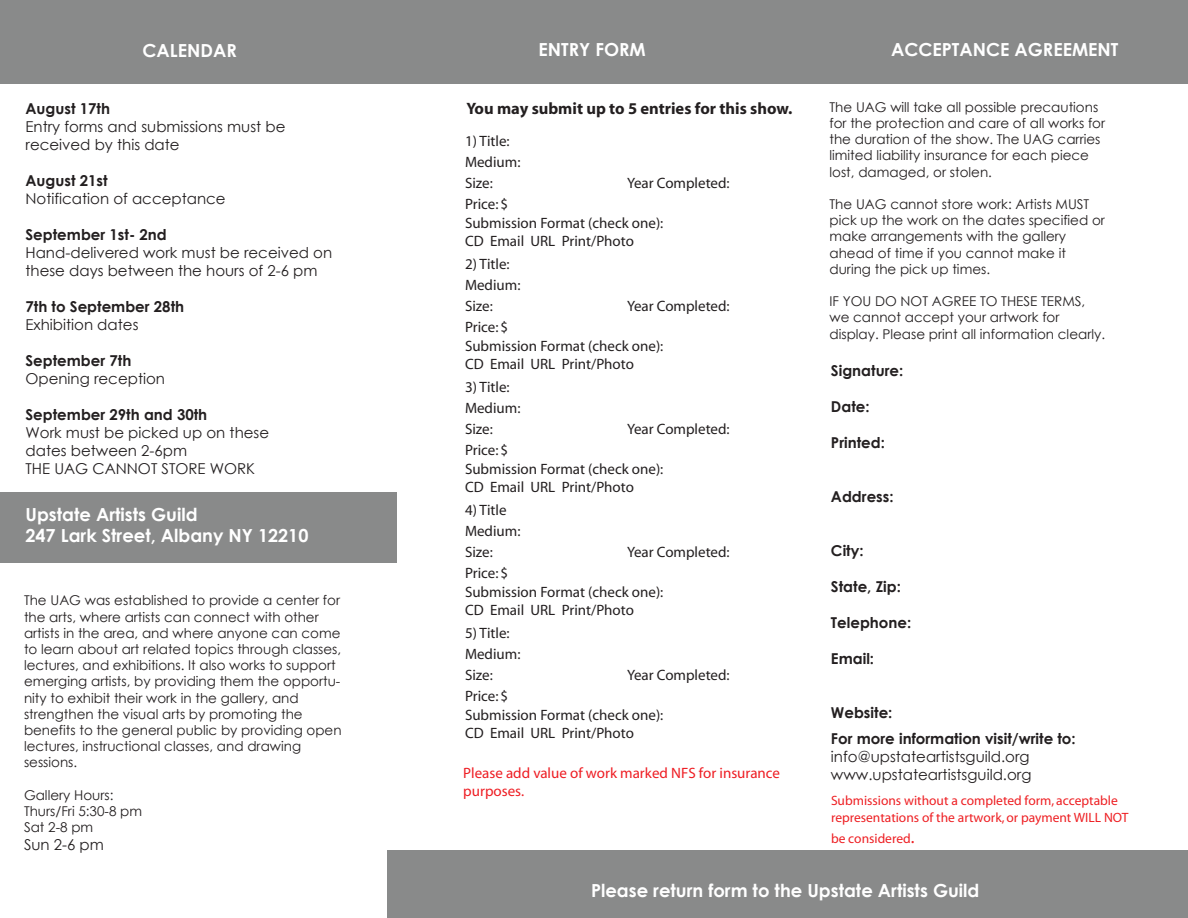
<style>
.page{position:relative;width:1188px;height:918px;background:#fff}
.page>*{position:absolute;margin:0;border:0;box-sizing:border-box;transform-origin:0 0}
.t1{font:700 18px/21.6px "Century Gothic";color:#fff}
.t2{font:700 16.5px "Myriad";color:#231f20}
.t3{font:15px/21px "Myriad";color:#231f20}
.t4{font:15px/18px "Century Gothic";color:#231f20}
.t5{font:700 15px "Century Gothic";color:#231f20}
.t6{font:15px/18px "Myriad";color:#ee1d23}
.t7{font:13.5px/16.2px "Century Gothic";color:#231f20}
.t8{font:13.5px/16.2px "Myriad";color:#ee1f23}
.s1{font-weight:700}
.s2{font-size:18px}
</style>
<div class="page">
<div style="left:0;top:0;width:1188px;height:83px;background:#898a8a"></div>
<div style="left:388px;top:850px;width:800px;height:68px;background:#898a8a"></div>
<div style="left:0;top:492px;width:397px;height:71px;background:#898a8a"></div>
<p class="t5" style="left:25px;top:97px;width:86px">August 17th</p>
<p class="t1" style="left:142px;top:39px;width:96px">CALENDAR</p>
<p class="t4" style="left:25px;top:117px;width:261px">Entry forms and submissions must be received by this date</p>
<p class="t4" style="left:25px;top:189px;width:202px">Notification of acceptance</p>
<p class="t4" style="left:25px;top:243px;width:308px">Hand-delivered work must be received on these days between the hours of 2-6 pm</p>
<p class="t4" style="left:25px;top:315px;width:115px">Exhibition dates</p>
<p class="t5" style="left:25px;top:169px;width:84px">August 21st</p>
<p class="t5" style="left:26px;top:223px;width:143px">September 1st- 2nd</p>
<p class="t5" style="left:25px;top:295px;width:160px">7th to September 28th</p>
<p class="t5" style="left:25px;top:349px;width:107px">September 7th</p>
<p class="t4" style="left:25px;top:369px;width:141px">Opening reception</p>
<p class="t4" style="left:26px;top:423px;width:245px">Work must be picked up on these dates between 2-6pm<br>THE UAG CANNOT STORE WORK</p>
<p class="t5" style="left:26px;top:403px;width:183px">September 29th and 30th</p>
<p class="t1" style="left:25px;top:502px;width:284px">Upstate Artists Guild<br>247 Lark Street, Albany NY 12210</p>
<p class="t7" style="left:24px;top:592px;width:319px">The UAG was established to provide a center for the arts, where artists can connect with other artists in the area, and where anyone can come to learn about art related topics through classes, lectures, and exhibitions. It also works to support emerging artists, by providing them the opportu&shy;nity to exhibit their work in the gallery, and strengthen the visual arts by promoting the benefits to the general public by providing open lectures, instructional classes, and drawing sessions.</p>
<p class="t7" style="left:24px;top:787px;width:120px">Gallery Hours:<br>Thurs/Fri 5:30-8 pm<br>Sat 2-8 pm</p>
<p class="t4" style="left:24px;top:836px;width:81px">Sun 2-6 pm</p>
<p class="t1" style="left:539px;top:37px;width:109px">ENTRY FORM</p>
<p class="t1" style="left:891px;top:37px;width:229px">ACCEPTANCE AGREEMENT</p>
<p class="t2" style="left:466px;top:100px;width:327px">You may submit up to 5 entries for this show.</p>
<p class="t3" style="left:465px;top:131px;width:57px">1) Title:<br>Medium:</p>
<p class="t3" style="left:465px;top:194px;width:45px">Price: $</p>
<p class="t3" style="left:465px;top:173px;width:29px">Size:</p>
<p class="t3" style="left:627px;top:173px;width:104px">Year Completed:</p>
<p class="t3" style="left:465px;top:214px;width:200px;line-height:18px">Submission Format (check one):<br>CD Email URL Print/Photo</p>
<p class="t3" style="left:465px;top:254px;width:57px">2) Title:<br>Medium:</p>
<p class="t3" style="left:465px;top:317px;width:45px">Price: $</p>
<p class="t3" style="left:465px;top:296px;width:29px">Size:</p>
<p class="t3" style="left:627px;top:296px;width:104px">Year Completed:</p>
<p class="t3" style="left:465px;top:337px;width:200px;line-height:18px">Submission Format (check one):<br>CD Email URL Print/Photo</p>
<p class="t3" style="left:465px;top:377px;width:57px">3) Title:<br>Medium:</p>
<p class="t3" style="left:465px;top:440px;width:45px">Price: $</p>
<p class="t3" style="left:465px;top:419px;width:29px">Size:</p>
<p class="t3" style="left:627px;top:419px;width:104px">Year Completed:</p>
<p class="t3" style="left:465px;top:460px;width:200px;line-height:18px">Submission Format (check one):<br>CD Email URL Print/Photo</p>
<p class="t3" style="left:465px;top:500px;width:57px">4) Title<br>Medium:</p>
<p class="t3" style="left:465px;top:563px;width:45px">Price: $</p>
<p class="t3" style="left:465px;top:542px;width:29px">Size:</p>
<p class="t3" style="left:627px;top:542px;width:104px">Year Completed:</p>
<p class="t3" style="left:465px;top:584px;width:200px;line-height:18px">Submission Format (check one):<br>CD Email URL Print/Photo</p>
<p class="t3" style="left:465px;top:623px;width:57px">5) Title:<br>Medium:</p>
<p class="t3" style="left:465px;top:686px;width:45px">Price: $</p>
<p class="t3" style="left:465px;top:665px;width:29px">Size:</p>
<p class="t3" style="left:627px;top:665px;width:104px">Year Completed:</p>
<p class="t3" style="left:465px;top:707px;width:200px;line-height:18px">Submission Format (check one):<br>CD Email URL Print/Photo</p>
<p class="t6" style="left:463px;top:765px;width:318px">Please add value of work marked NFS for insurance purposes.</p>
<p class="t7" style="left:830px;top:99px;width:277px">The UAG will take all possible precautions for the protection and care of all works for the duration of the show. The UAG carries limited liability insurance for each piece lost, damaged, or stolen.</p>
<p class="t7" style="left:830px;top:196px;width:277px">The UAG cannot store work: Artists MUST pick up the work on the dates specified or make arrangements with the gallery ahead of time if you cannot make it during the pick up times.</p>
<p class="t7" style="left:830px;top:293px;width:277px">IF YOU DO NOT AGREE TO THESE TERMS, we cannot accept your artwork for display. Please print all information clearly.</p>
<p class="t5" style="left:831px;top:360px;width:74px">Signature:</p>
<p class="t5" style="left:831px;top:396px;width:40px">Date:</p>
<p class="t5" style="left:831px;top:432px;width:55px">Printed:</p>
<p class="t5" style="left:831px;top:486px;width:64px">Address:</p>
<p class="t5" style="left:831px;top:540px;width:34px">City:</p>
<p class="t5" style="left:831px;top:576px;width:71px">State, Zip:</p>
<p class="t5" style="left:831px;top:612px;width:82px">Telephone:</p>
<p class="t5" style="left:831px;top:648px;width:45px">Email:</p>
<p class="t5" style="left:831px;top:702px;width:63px">Website:</p>
<p class="t4" style="left:831px;top:729px;width:246px"><span class="s1">For more information visit/write to: </span>info@upstateartistsguild.org www.upstateartistsguild.org</p>
<p class="t8" style="left:831px;top:793px;width:299px">Submissions without a completed form, acceptable representations of the artwork, or payment WILL NOT</p>
<p class="t8" style="left:831px;top:831px;width:85px">be considered<span class="s2">.</span></p>
<p class="t1" style="left:591px;top:879px;width:390px">Please return form to the Upstate Artists Guild</p>
</div>
